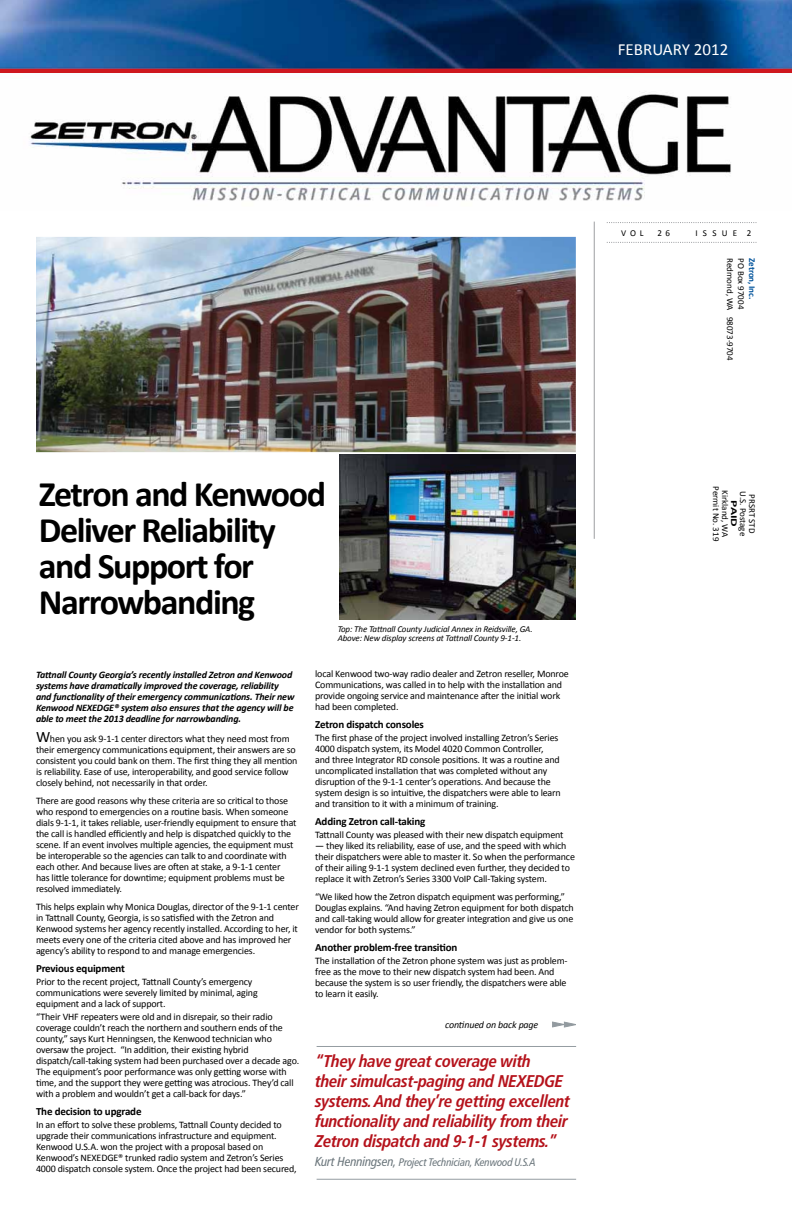
<style>
.page{position:relative;width:792px;height:1224px;background:#fff}
.page>*{position:absolute;margin:0;border:0;box-sizing:border-box;transform-origin:0 0}
.t1{font:700 36px/36px "Calibri";letter-spacing:-.04em;color:#000}
.t2{font:italic 700 condensed 17px/20px "Frutiger LT Pro";letter-spacing:-.025em;color:#b5121b}
.t3{font:17px "Calibri";color:#fff}
.t4{font:700 11px "Calibri";letter-spacing:-.015em;color:#000}
.t5{font:italic condensed 11px "Frutiger LT Pro";letter-spacing:-.015em;color:#6b767c}
.t6{font:10px/11px "Calibri";letter-spacing:-.015em;color:#000}
.t7{font:italic 700 10px/11px "Calibri";letter-spacing:-.015em;color:#000}
.t8{font:italic 10px "Calibri";letter-spacing:-.015em;color:#000}
.t9{font:italic 9px/9.5px "Calibri";letter-spacing:-.015em;color:#000}
.t10{font:9px/9px "Calibri";color:#000;text-align:center}
.t11{font:700 9px "Calibri";letter-spacing:-.015em;color:#00539b}
.t12{font:700 9px "Calibri";color:#000;scale:1.5 1}
.s1{font-size:16px}
.s2{font-size:13px}
</style>
<div class="page">
<img style="left:36px;top:237px;width:540px;height:215px">
<img style="left:0;top:0;width:792px;height:201px">
<svg style="left:607px;top:222px;width:150px;height:1px"></svg>
<hr style="left:594px;top:222px;width:1px;height:317px;background:#9d9fa2">
<svg style="left:607px;top:242px;width:150px;height:1px"></svg>
<svg style="left:552px;top:1021px;width:24px;height:7px"></svg>
<hr style="left:0;top:69px;width:792px;height:3px;background:#ce171e">
<hr style="left:317px;top:1179px;width:259px;height:1px;background:#949ca1">
<hr style="left:317px;top:1046px;width:259px;height:1px;background:#949ca1">
<img style="left:339px;top:455px;width:237px;height:165px">
<h2 class="t3" style="left:618px;top:39px;width:112px">febRuary 2012</h2>
<p class="t10" style="left:621px;top:228px;width:24px">v o l</p>
<p class="t10" style="left:658px;top:228px;width:14px">2 6</p>
<p class="t10" style="left:695px;top:228px;width:57px">i ssu e 2</p>
<p class="t10" style="left:735px;top:258px;width:104px;rotate:90deg">Redmond, WA 98073-9704</p>
<p class="t10" style="left:746px;top:258px;width:52px;rotate:90deg">PO Box 97004</p>
<p class="t11" style="left:758px;top:258px;width:42px;rotate:90deg">Zetron, Inc.</p>
<h1 class="t1" style="left:39px;top:474px;width:289px">Zetron and Kenwood<br>Deliver Reliability and Support for<br>Narrowbanding</h1>
<p class="t9" style="left:338px;top:623px;width:197px">Top: The Tattnall County Judicial Annex in Reidsville, GA.<br>Above: New display screens at Tattnall County 9-1-1.</p>
<p class="t7" style="left:36px;top:669px;width:260px">Tattnall County Georgia’s recently installed Zetron and Kenwood systems have dramatically improved the coverage, reliability and functionality of their emergency communications. Their new Kenwood NEXEDGE® system also ensures that the agency will be able to meet the 2013 deadline for narrowbanding.</p>
<p class="t6" style="left:36px;top:733px;width:263px"><span class="s1">W</span>hen you ask 9-1-1 center directors what they need most from their emergency communications equipment, their answers are so consistent you could bank on them. The first thing they all mention is reliability. Ease of use, interoperability, and good service follow closely behind, not necessarily in that order.</p>
<p class="t6" style="left:36px;top:795px;width:262px">There are good reasons why these criteria are so critical to those who respond to emergencies on a routine basis. When someone dials 9-1-1, it takes reliable, user-friendly equipment to ensure that the call is handled efficiently and help is dispatched quickly to the scene. If an event involves multiple agencies, the equipment must be interoperable so the agencies can talk to and coordinate with each other. And because lives are often at stake, a 9-1-1 center has little tolerance for downtime; equipment problems must be resolved immediately.</p>
<p class="t6" style="left:36px;top:901px;width:264px">This helps explain why Monica Douglas, director of the 9-1-1 center in Tattnall County, Georgia, is so satisfied with the Zetron and Kenwood systems her agency recently installed. According to her, it meets every one of the criteria cited above and has improved her agency’s ability to respond to and manage emergencies.</p>
<p class="t4" style="left:36px;top:961px;width:90px">Previous equipment</p>
<p class="t6" style="left:36px;top:976px;width:223px">Prior to the recent project, Tattnall County’s emergency communications were severely limited by minimal, aging equipment and a lack of support.</p>
<p class="t6" style="left:36px;top:1011px;width:265px">“Their VHF repeaters were old and in disrepair, so their radio coverage couldn’t reach the northern and southern ends of the county,” says Kurt Henningsen, the Kenwood technician who oversaw the project. “In addition, their existing hybrid dispatch/call-taking system had been purchased over a decade ago.<br>The equipment’s poor performance was only getting worse with time, and the support they were getting was atrocious. They’d call with a problem and wouldn’t get a call-back for days.”</p>
<p class="t4" style="left:36px;top:1104px;width:107px">The decision to upgrade</p>
<p class="t6" style="left:36px;top:1119px;width:262px">In an effort to solve these problems, Tattnall County decided to upgrade their communications infrastructure and equipment.<br>Kenwood U.S.A. won the project with a proposal based on Kenwood’s NEXEDGE® trunked radio system and Zetron’s Series 4000 dispatch console system. Once the project had been secured,</p>
<p class="t6" style="left:315px;top:668px;width:255px">local Kenwood two-way radio dealer and Zetron reseller, Monroe Communications, was called in to help with the installation and provide ongoing service and maintenance after the initial work had been completed.</p>
<p class="t4" style="left:315px;top:718px;width:110px">Zetron dispatch consoles</p>
<p class="t6" style="left:315px;top:732px;width:247px">The first phase of the project involved installing Zetron’s Series 4000 dispatch system, its Model 4020 Common Controller, and three Integrator RD console positions. It was a routine and uncomplicated installation that was completed without any disruption of the 9-1-1 center’s operations. And because the system design is so intuitive, the dispatchers were able to learn and transition to it with a minimum of training.</p>
<p class="t4" style="left:315px;top:815px;width:112px">Adding Zetron call-taking</p>
<p class="t6" style="left:315px;top:829px;width:250px">Tattnall County was pleased with their new dispatch equipment</p>
<p class="t6" style="left:315px;top:840px;width:261px">— they liked its reliability, ease of use, and the speed with which their dispatchers were able to master it. So when the performance of their ailing 9-1-1 system declined even further, they decided to replace it with Zetron’s Series 3300 VoIP Call-Taking system.</p>
<p class="t6" style="left:315px;top:891px;width:260px">“We liked how the Zetron dispatch equipment was performing,” Douglas explains. “And having Zetron equipment for both dispatch and call-taking would allow for greater integration and give us one vendor for both systems.”</p>
<p class="t4" style="left:315px;top:941px;width:144px">Another problem-free transition</p>
<p class="t6" style="left:315px;top:955px;width:254px">The installation of the Zetron phone system was just as problem&shy;free as the move to their new dispatch system had been. And because the system is so user friendly, the dispatchers were able to learn it easily.</p>
<p class="t8" style="left:445px;top:1018px;width:95px">continued on back page</p>
<h2 class="t2" style="left:315px;top:1052px;width:257px">“They have great coverage with<br>their simulcast-paging and NEXEDGE systems. And they’re getting excellent functionality and reliability from their Zetron dispatch and 9-1-1 systems.”</h2>
<p class="t5" style="left:315px;top:1156px;width:222px"><span class="s2">Kurt Henningsen,</span> Project Technician, Kenwood U.S.A</p>
<p class="t10" style="left:730px;top:486px;width:56px;rotate:90deg">Kirkland, WA<br>Permit No. 319</p>
<p class="t10" style="left:757px;top:491px;width:46px;rotate:90deg">PRSRT STD<br>U.S. Postage</p>
<p class="t12" style="left:740px;top:500px;width:19px;rotate:90deg">PAID</p>
</div>
